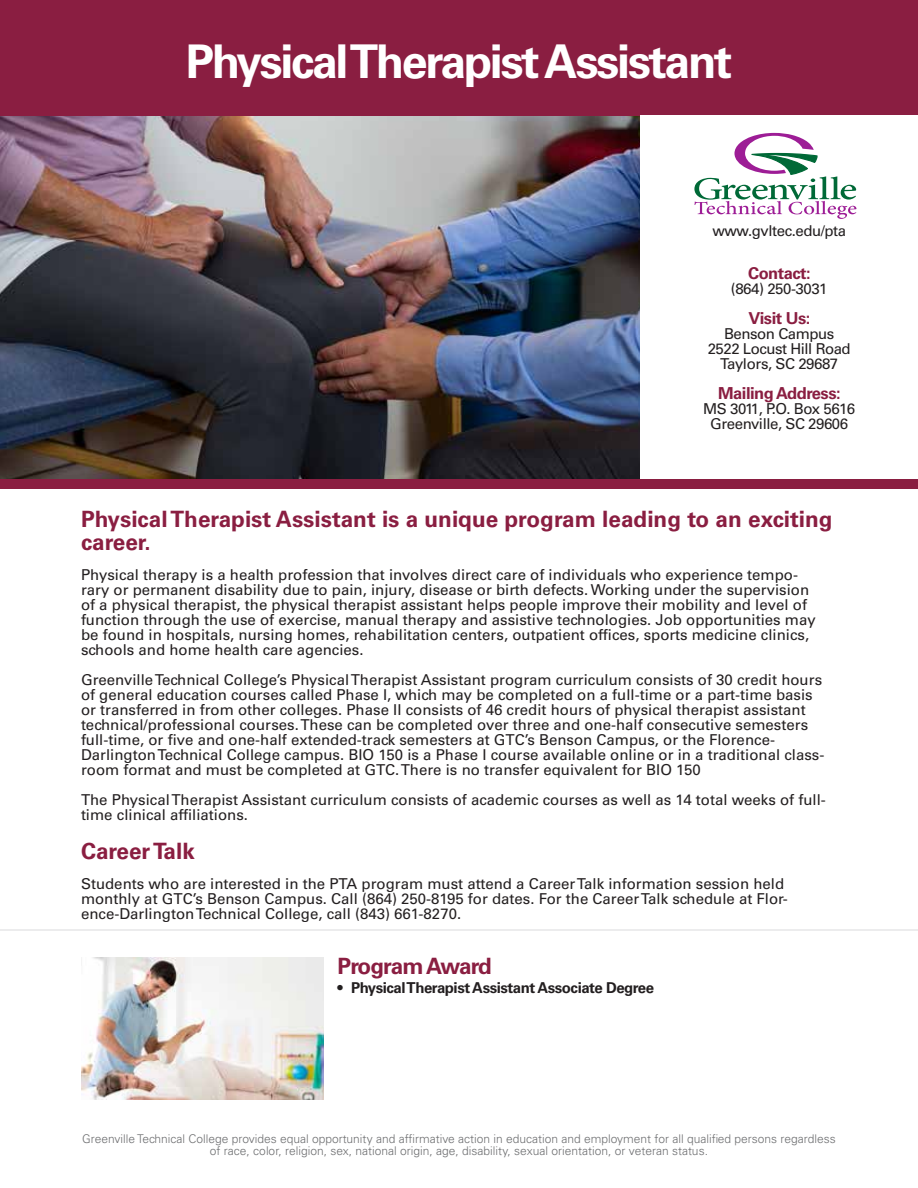
<style>
.page{position:relative;width:918px;height:1188px;background:#fff}
.page>*{position:absolute;margin:0;border:0;box-sizing:border-box;transform-origin:0 0}
.t1{font:700 46.5px "Univers LT Std";letter-spacing:-.05em;color:#fff}
.t2{font:700 22.5px/22.5px "Univers LT Std";color:#8a1e41}
.t3{font:700 22.5px "Univers LT Std";letter-spacing:-.05em;color:#8a1e41}
.t4{font:700 16.5px "Univers LT Std";letter-spacing:-.03em;color:#8a1e41}
.t5{font:15px/15px "Univers LT Std";color:#231f20}
.t6{font:15px/15px "Univers LT Std";letter-spacing:-.03em;color:#231f20;text-align:center}
.t7{font:700 15px "Univers LT Std";letter-spacing:-.03em;color:#231f20}
.t8{font:300 12px/12px "Univers LT Std";color:#6e6f71;text-align:center}
</style>
<div class="page">
<hr style="left:0;top:929px;width:918px;height:2px;background:#e6e7e8">
<img style="left:0;top:116px;width:640px;height:364px">
<div style="left:0;top:0;width:918px;height:116px;background:#8a1e41"></div>
<div style="left:640px;top:115px;width:278px;height:365px;background:#fff"></div>
<div style="left:0;top:480px;width:918px;height:9px;background:#8a1e41"></div>
<svg style="left:694px;top:133px;width:162px;height:86px"></svg>
<img style="left:81px;top:958px;width:243px;height:141px">
<h1 class="t1" style="left:186px;top:35px;width:548px">Physical Therapist Assistant</h1>
<p class="t6" style="left:712px;top:223px;width:135px">www.gvltec.edu/pta</p>
<p class="t4" style="left:748px;top:263px;width:64px">Contact:</p>
<p class="t6" style="left:731px;top:281px;width:98px">(864) 250-3031</p>
<p class="t4" style="left:748px;top:308px;width:64px">Visit Us:</p>
<p class="t6" style="left:708px;top:326px;width:145px">Benson Campus<br>2522 Locust Hill Road<br>Taylors, SC 29687</p>
<p class="t4" style="left:718px;top:383px;width:124px">Mailing Address:</p>
<p class="t6" style="left:703px;top:401px;width:154px">MS 3011, P.O. Box 5616<br>Greenville, SC 29606</p>
<h2 class="t2" style="left:81px;top:508px;width:753px">Physical Therapist Assistant is a unique program leading to an exciting career.</h2>
<p class="t5" style="left:81px;top:567px;width:736px">Physical therapy is a health profession that involves direct care of individuals who experience tempo&shy;rary or permanent disability due to pain, injury, disease or birth defects. Working under the supervision of a physical therapist, the physical therapist assistant helps people improve their mobility and level of function through the use of exercise, manual therapy and assistive technologies. Job opportunities may be found in hospitals, nursing homes, rehabilitation centers, outpatient offices, sports medicine clinics, schools and home health care agencies.</p>
<p class="t5" style="left:81px;top:672px;width:745px">Greenville Technical College’s Physical Therapist Assistant program curriculum consists of 30 credit hours of general education courses called Phase I, which may be completed on a full-time or a part-time basis or transferred in from other colleges. Phase II consists of 46 credit hours of physical therapist assistant technical/professional courses. These can be completed over three and one-half consecutive semesters full-time, or five and one-half extended-track semesters at GTC’s Benson Campus, or the Florence-Darlington Technical College campus. BIO 150 is a Phase I course available online or in a traditional class&shy;room format and must be completed at GTC. There is no transfer equivalent for BIO 150</p>
<p class="t5" style="left:81px;top:792px;width:746px">The Physical Therapist Assistant curriculum consists of academic courses as well as 14 total weeks of full&shy;time clinical affiliations.</p>
<h2 class="t2" style="left:81px;top:840px;width:115px">Career Talk</h2>
<p class="t5" style="left:81px;top:876px;width:708px">Students who are interested in the PTA program must attend a Career Talk information session held monthly at GTC’s Benson Campus. Call (864) 250-8195 for dates. For the Career Talk schedule at Flor&shy;ence-Darlington Technical College, call (843) 661-8270.</p>
<h2 class="t3" style="left:338px;top:953px;width:156px">Program Award</h2>
<p class="t7" style="left:338px;top:979px;width:318px">• Physical Therapist Assistant Associate Degree</p>
<p class="t8" style="left:82px;top:1133px;width:755px">Greenville Technical College provides equal opportunity and affirmative action in education and employment for all qualified persons regardless of race, color, religion, sex, national origin, age, disability, sexual orientation, or veteran status.</p>
</div>
